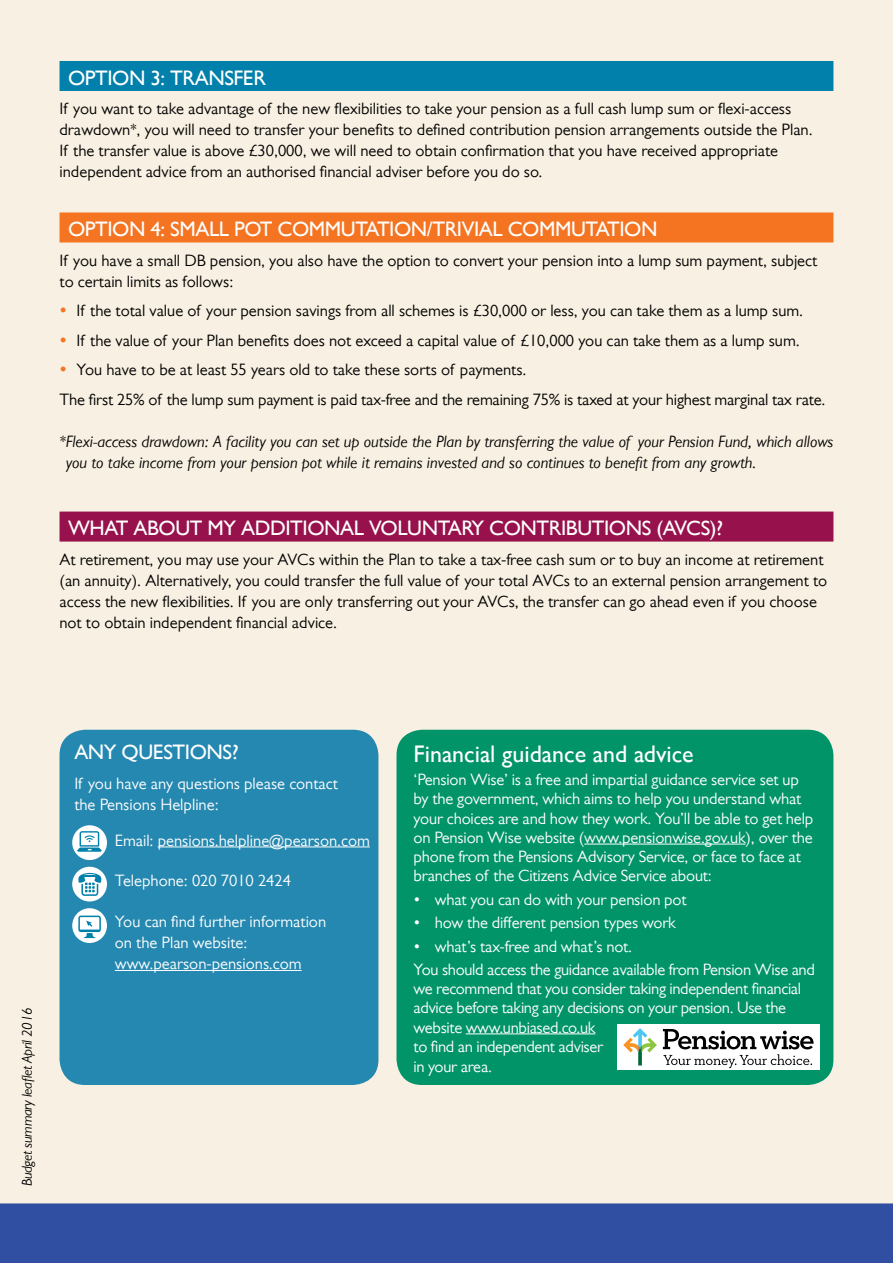
<style>
.page{position:relative;width:893px;height:1263px;background:#f8f0e2}
.page>*{position:absolute;margin:0;border:0;box-sizing:border-box;transform-origin:0 0}
.New_text{font:700 24px "Gill Sans MT Pro";color:#fff}
.t1{font:700 21px "Gill Sans MT Pro";letter-spacing:-.02em;color:#fff}
.t2{font:16.5px/21px "Gill Sans MT Pro";color:#000}
.New_text-2{font:16.5px/19.2px "Gill Sans MT Pro";letter-spacing:-.01em;color:#fff}
.t3{font:italic 16.5px/21px "Gill Sans MT Pro";color:#000}
.t4{font:italic 14.25px "Gill Sans MT Pro";letter-spacing:-.02em;color:#000}
.s1{color:#f47421}
</style>
<div class="page">
<div style="left:0;top:1203px;width:893px;height:60px;background:#304ea2"></div>
<div style="left:60px;top:61px;width:773px;height:30px;background:#0080aa"></div>
<div style="left:60px;top:212px;width:773px;height:30px;background:#f47421"></div>
<div style="left:60px;top:512px;width:773px;height:30px;background:#97124c"></div>
<div style="left:60px;top:730px;width:318px;height:355px;background:#2588b0;border-radius:26px"></div>
<hr style="left:158px;top:846px;width:212px;height:1px;background:#fff">
<hr style="left:115px;top:970px;width:187px;height:1px;background:#fff">
<div style="left:72px;top:825px;width:35px;height:35px;background:#fff;border-radius:50%"></div>
<svg style="left:77px;top:831px;width:25px;height:21px"></svg>
<div style="left:72px;top:908px;width:35px;height:35px;background:#fff;border-radius:50%"></div>
<svg style="left:78px;top:915px;width:23px;height:23px"></svg>
<div style="left:72px;top:867px;width:35px;height:34px;background:#fff;border-radius:50%"></div>
<svg style="left:78px;top:873px;width:24px;height:23px"></svg>
<div style="left:396px;top:730px;width:437px;height:355px;background:#009468;border-radius:26px"></div>
<div style="left:618px;top:1024px;width:202px;height:46px;background:#fff"></div>
<svg style="left:623px;top:1028px;width:34px;height:37px"></svg>
<svg style="left:663px;top:1029px;width:151px;height:39px"></svg>
<hr style="left:584px;top:844px;width:162px;height:1px;background:#fff">
<hr style="left:466px;top:1033px;width:129px;height:1px;background:#fff">
<p class="t1" style="left:68px;top:65px;width:200px">OPTION 3: TRANSFER</p>
<p class="t2" style="left:60px;top:98px;width:755px">If you want to take advantage of the new flexibilities to take your pension as a full cash lump sum or flexi-access drawdown*, you will need to transfer your benefits to defined contribution pension arrangements outside the Plan.<br>If the transfer value is above £30,000, we will need to obtain confirmation that you have received appropriate independent advice from an authorised financial adviser before you do so.</p>
<p class="t1" style="left:68px;top:217px;width:591px">OPTION 4: SMALL POT COMMUTATION/TRIVIAL COMMUTATION</p>
<p class="t2" style="left:60px;top:249px;width:759px">If you have a small DB pension, you also have the option to convert your pension into a lump sum payment, subject to certain limits as follows:</p>
<p class="t2" style="left:60px;top:300px;width:745px"><span class="s1">•</span> If the total value of your pension savings from all schemes is £30,000 or less, you can take them as a lump sum.</p>
<p class="t2" style="left:60px;top:329px;width:742px"><span class="s1">•</span> If the value of your Plan benefits does not exceed a capital value of £10,000 you can take them as a lump sum.</p>
<p class="t2" style="left:60px;top:359px;width:468px"><span class="s1">•</span> You have to be at least 55 years old to take these sorts of payments.</p>
<p class="t2" style="left:60px;top:388px;width:767px">The first 25% of the lump sum payment is paid tax-free and the remaining 75% is taxed at your highest marginal tax rate.</p>
<p class="t3" style="left:66px;top:430px;width:769px;text-indent:-6px">*Flexi-access drawdown: A facility you can set up outside the Plan by transferring the value of your Pension Fund, which allows you to take income from your pension pot while it remains invested and so continues to benefit from any growth.</p>
<p class="t1" style="left:68px;top:516px;width:657px">WHAT ABOUT MY ADDITIONAL VOLUNTARY CONTRIBUTIONS (AVCS)?</p>
<p class="t2" style="left:60px;top:549px;width:769px">At retirement, you may use your AVCs within the Plan to take a tax-free cash sum or to buy an income at retirement (an annuity). Alternatively, you could transfer the full value of your total AVCs to an external pension arrangement to access the new flexibilities. If you are only transferring out your AVCs, the transfer can go ahead even if you choose not to obtain independent financial advice.</p>
<p class="t4" style="left:19px;top:1186px;width:180px;rotate:-90deg">Budget summary leaflet April 2016</p>
<p class="t1" style="left:74px;top:740px;width:166px">ANY QUESTIONS?</p>
<p class="New_text-2" style="left:74px;top:773px;width:265px;line-height:21px">If you have any questions please contact the Pensions Helpline:</p>
<p class="New_text-2" style="left:115px;top:830px;width:257px">Email: pensions.helpline@pearson.com</p>
<p class="New_text-2" style="left:115px;top:871px;width:178px">Telephone: 020 7010 2424</p>
<p class="New_text-2" style="left:115px;top:911px;width:213px;line-height:21px">You can find further information on the Plan website: www.pearson-pensions.com</p>
<p class="New_text" style="left:414px;top:740px;width:282px">Financial guidance and advice</p>
<p class="New_text-2" style="left:414px;top:770px;width:401px">‘Pension Wise’ is a free and impartial guidance service set up by the government, which aims to help you understand what your choices are and how they work. You’ll be able to get help on Pension Wise website (www.pensionwise.gov.uk), over the phone from the Pensions Advisory Service, or face to face at branches of the Citizens Advice Service about:</p>
<p class="New_text-2" style="left:414px;top:889px;width:275px">• what you can do with your pension pot</p>
<p class="New_text-2" style="left:414px;top:913px;width:264px">• how the different pension types work</p>
<p class="New_text-2" style="left:414px;top:936px;width:220px">• what’s tax-free and what’s not.</p>
<p class="New_text-2" style="left:414px;top:960px;width:403px">You should access the guidance available from Pension Wise and we recommend that you consider taking independent financial advice before taking any decisions on your pension. Use the website www.unbiased.co.uk<br>to find an independent adviser<br>in your area.</p>
</div>
